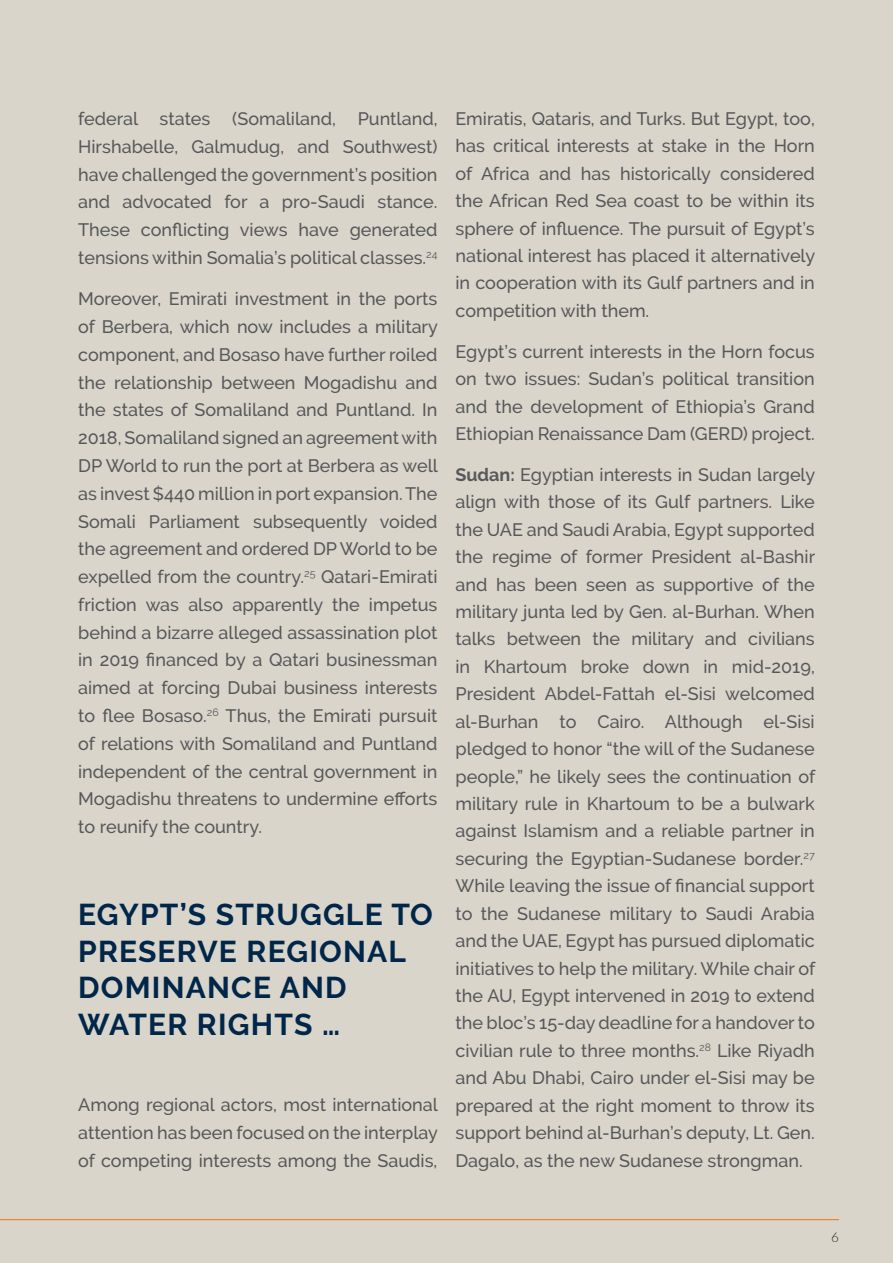
<style>
.page{position:relative;width:893px;height:1263px;background:#d9d5cb}
.page>*{position:absolute;margin:0;border:0;box-sizing:border-box;transform-origin:0 0}
.Subheading_-_Align_L{font:700 30px/36.8px "Raleway";letter-spacing:.04em;color:#002649}
.Body_Text_-_Align_Le{font:500 18px/27.5px "Raleway";color:#57585a;text-align:justify}
.t1{font:300 13.5px "Lato";color:#262825}
.s1{font-weight:700}
</style>
<div class="page">
<hr style="left:0;top:1219px;width:839px;height:1px;background:#ff7200">
<p class="Body_Text_-_Align_Le" style="left:78px;top:105px;width:361px">federal states (Somaliland, Puntland, Hirshabelle, Galmudug, and Southwest) have challenged the government’s position and advocated for a pro-Saudi stance.<br>These conflicting views have generated tensions within Somalia’s political classes.<sup>24</sup></p>
<p class="Body_Text_-_Align_Le" style="left:78px;top:285px;width:361px">Moreover, Emirati investment in the ports of Berbera, which now includes a military component, and Bosaso have further roiled the relationship between Mogadishu and the states of Somaliland and Puntland. In 2018, Somaliland signed an agreement with DP World to run the port at Berbera as well as invest $440 million in port expansion. The Somali Parliament subsequently voided the agreement and ordered DP World to be expelled from the country.<sup>25</sup> Qatari-Emirati friction was also apparently the impetus behind a bizarre alleged assassination plot in 2019 financed by a Qatari businessman aimed at forcing Dubai business interests to flee Bosaso.<sup>26</sup> Thus, the Emirati pursuit of relations with Somaliland and Puntland independent of the central government in Mogadishu threatens to undermine efforts to reunify the country.</p>
<p class="Subheading_-_Align_L" style="left:78px;top:896px;width:356px">EGYPT’S STRUGGLE TO<br>PRESERVE REGIONAL<br>DOMINANCE AND<br>WATER RIGHTS …</p>
<p class="Body_Text_-_Align_Le" style="left:78px;top:1091px;width:361px">Among regional actors, most international attention has been focused on the interplay of competing interests among the Saudis,</p>
<p class="Body_Text_-_Align_Le" style="left:455px;top:105px;width:361px">Emiratis, Qataris, and Turks. But Egypt, too, has critical interests at stake in the Horn of Africa and has historically considered the African Red Sea coast to be within its sphere of influence. The pursuit of Egypt’s national interest has placed it alternatively in cooperation with its Gulf partners and in competition with them.</p>
<p class="Body_Text_-_Align_Le" style="left:455px;top:338px;width:361px">Egypt’s current interests in the Horn focus on two issues: Sudan’s political transition and the development of Ethiopia’s Grand Ethiopian Renaissance Dam (GERD) project.</p>
<p class="Body_Text_-_Align_Le" style="left:455px;top:461px;width:361px"><span class="s1">Sudan:</span> Egyptian interests in Sudan largely align with those of its Gulf partners. Like the UAE and Saudi Arabia, Egypt supported the regime of former President al-Bashir and has been seen as supportive of the military junta led by Gen. al-Burhan. When talks between the military and civilians in Khartoum broke down in mid-2019, President Abdel-Fattah el-Sisi welcomed al-Burhan to Cairo. Although el-Sisi pledged to honor “the will of the Sudanese people,” he likely sees the continuation of military rule in Khartoum to be a bulwark against Islamism and a reliable partner in securing the Egyptian-Sudanese border.<sup>27<br></sup>While leaving the issue of financial support to the Sudanese military to Saudi Arabia and the UAE, Egypt has pursued diplomatic initiatives to help the military. While chair of the AU, Egypt intervened in 2019 to extend the bloc’s 15-day deadline for a handover to civilian rule to three months.<sup>28</sup> Like Riyadh and Abu Dhabi, Cairo under el-Sisi may be prepared at the right moment to throw its support behind al-Burhan’s deputy, Lt. Gen.<br>Dagalo, as the new Sudanese strongman.</p>
<p class="t1" style="left:831px;top:1228px;width:9px">6</p>
</div>
